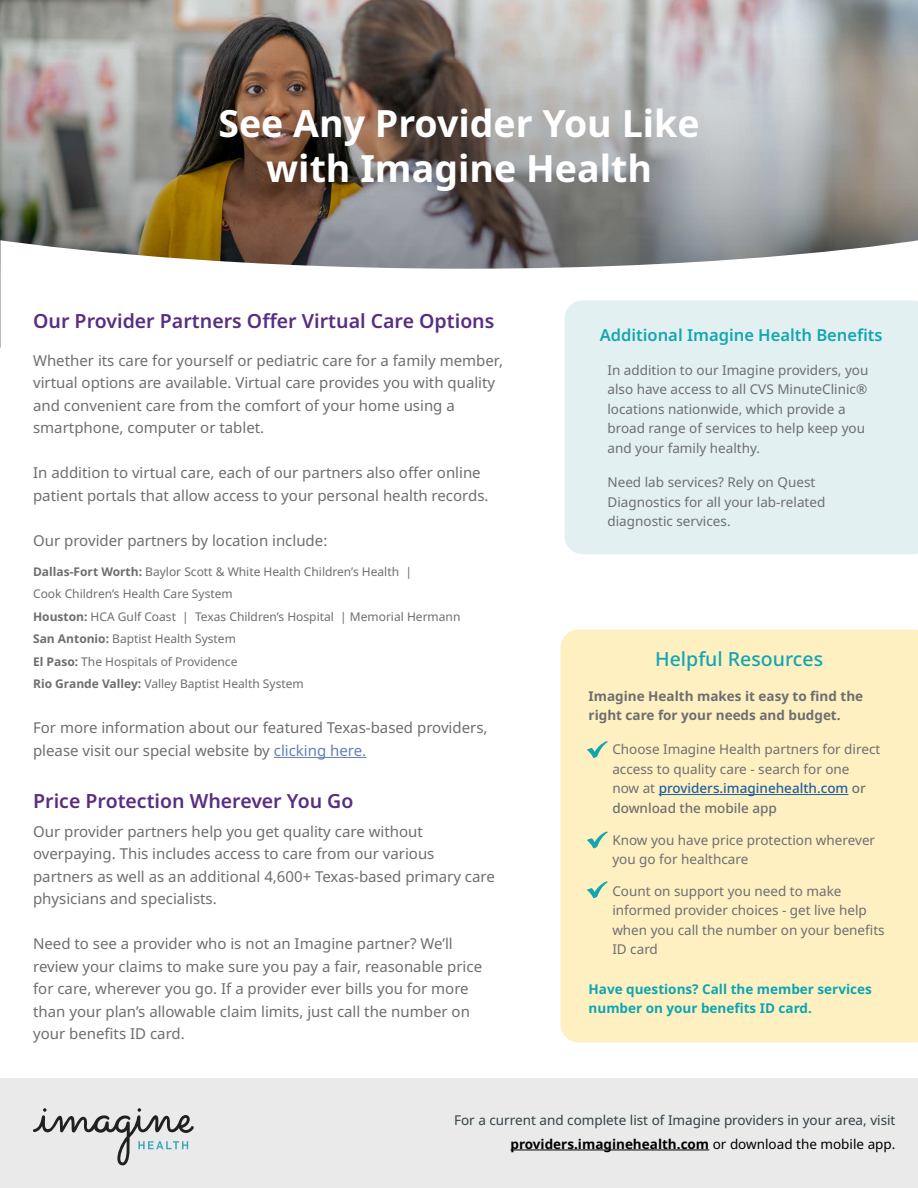
<style>
.page{position:relative;width:918px;height:1188px;background:#fff}
.page>*{position:absolute;margin:0;border:0;box-sizing:border-box;transform-origin:0 0}
.t1{font:700 37.5px/45px "Noto Sans";color:#fff;text-align:center}
.t2{font:600 19.5px "Noto Sans";color:#592d82}
.t3{font:500 19.5px "Noto Sans";color:#13a6b1}
.t4{font:600 16.5px "Noto Sans";color:#13a6b1}
.t5{font:15px/22.5px "Noto Sans";color:#6d6e71}
.t6{font:13.5px/19.5px "Noto Sans";color:#6d6e71}
.t7{font:13.5px/23.2px "Noto Sans";color:#334045;text-align:right}
.t8{font:700 13.5px/19.5px "Noto Sans";color:#6d6e71}
.t9{font:700 13.5px/19.5px "Noto Sans";color:#0ca6b1}
.t10{font:12px/22.5px "Noto Sans";color:#6d6e71}
.s1{font-weight:700}
.s2{color:#627fb5}
.s3{font-weight:500;color:#215e9e}
.s4{font-weight:500}
.s5{font-weight:700;color:#000}
.s6{color:#000}
</style>
<div class="page">
<img style="left:0;top:0;width:918px;height:240px">
<svg style="left:0;top:240px;width:918px;height:136px"></svg>
<hr style="left:274px;top:757px;width:92px;height:1px;background:#627fb5">
<div style="left:565px;top:300px;width:353px;height:254px;background:#e2f0f1"></div>
<div style="left:561px;top:630px;width:357px;height:413px;background:#fff0c2"></div>
<hr style="left:659px;top:794px;width:189px;height:1px;background:#215e9e">
<svg style="left:587px;top:741px;width:21px;height:17px"></svg>
<svg style="left:587px;top:832px;width:21px;height:16px"></svg>
<svg style="left:587px;top:881px;width:21px;height:17px"></svg>
<div style="left:0;top:1078px;width:918px;height:110px;background:#eaeaea"></div>
<svg style="left:33px;top:1108px;width:161px;height:57px"></svg>
<hr style="left:510px;top:1150px;width:199px;height:1px;background:#000">
<h1 class="t1" style="left:218px;top:102px;width:483px">See Any Provider You Like with Imagine Health</h1>
<h2 class="t2" style="left:33px;top:308px;width:463px">Our Provider Partners Offer Virtual Care Options</h2>
<p class="t5" style="left:33px;top:350px;width:472px">Whether its care for yourself or pediatric care for a family member, virtual options are available. Virtual care provides you with quality and convenient care from the comfort of your home using a smartphone, computer or tablet.</p>
<p class="t5" style="left:33px;top:462px;width:457px">In addition to virtual care, each of our partners also offer online patient portals that allow access to your personal health records.</p>
<p class="t5" style="left:33px;top:530px;width:296px">Our provider partners by location include:</p>
<p class="t10" style="left:33px;top:561px;width:429px"><span class="s1">Dallas-Fort Worth:</span> Baylor Scott &amp; White Health Children’s Health |<br>Cook Children’s Health Care System<br><span class="s1">Houston:</span> HCA Gulf Coast | Texas Children’s Hospital | Memorial Hermann <span class="s1">San Antonio:</span> Baptist Health System<br><span class="s1">El Paso:</span> The Hospitals of Providence<br><span class="s1">Rio Grande Valley:</span> Valley Baptist Health System</p>
<p class="t5" style="left:33px;top:717px;width:456px">For more information about our featured Texas-based providers, please visit our special website by <span class="s2">clicking here.</span></p>
<h2 class="t2" style="left:33px;top:787px;width:322px">Price Protection Wherever You Go</h2>
<p class="t5" style="left:33px;top:820px;width:463px">Our provider partners help you get quality care without overpaying. This includes access to care from our various partners as well as an additional 4,600+ Texas-based primary care physicians and specialists.</p>
<p class="t5" style="left:33px;top:933px;width:451px">Need to see a provider who is not an Imagine partner? We’ll review your claims to make sure you pay a fair, reasonable price for care, wherever you go. If a provider ever bills you for more than your plan’s allowable claim limits, just call the number on your benefits ID card.</p>
<p class="t4" style="left:600px;top:324px;width:285px">Additional Imagine Health Benefits</p>
<p class="t6" style="left:608px;top:360px;width:262px">In addition to our Imagine providers, you also have access to all CVS MinuteClinic® locations nationwide, which provide a broad range of services to help keep you and your family healthy.</p>
<p class="t6" style="left:608px;top:473px;width:219px">Need lab services? Rely on Quest<br>Diagnostics for all your lab-related diagnostic services.</p>
<h2 class="t3" style="left:655px;top:645px;width:169px">Helpful Resources</h2>
<p class="t8" style="left:589px;top:687px;width:276px">Imagine Health makes it easy to find the right care for your needs and budget.</p>
<p class="t6" style="left:612px;top:740px;width:270px">Choose Imagine Health partners for direct access to quality care - search for one<br>now at <span class="s3">providers.imaginehealth.com</span> <span class="s4">or download the mobile app</span></p>
<p class="t6" style="left:612px;top:831px;width:264px">Know you have price protection wherever you go for healthcare</p>
<p class="t6" style="left:612px;top:882px;width:274px">Count on support you need to make informed provider choices - get live help when you call the number on your benefits<br>ID card</p>
<p class="t9" style="left:589px;top:979px;width:285px">Have questions? Call the member services number on your benefits ID card.</p>
<p class="t7" style="left:454px;top:1109px;width:443px">For a current and complete list of Imagine providers in your area, visit <span class="s5">providers.imaginehealth.com</span> <span class="s6">or download the mobile app.</span></p>
</div>
